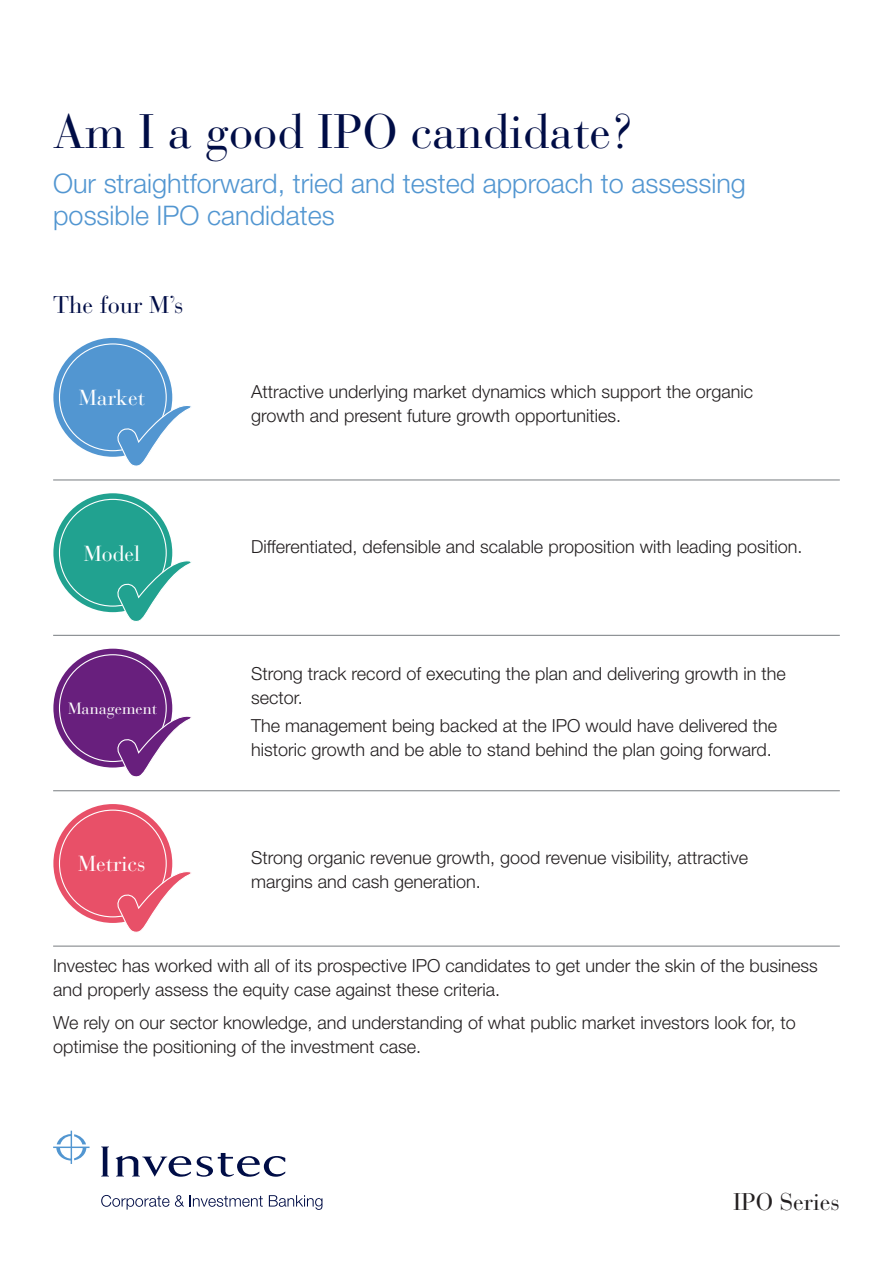
<style>
.page{position:relative;width:893px;height:1263px;background:#fff}
.page>*{position:absolute;margin:0;border:0;box-sizing:border-box;transform-origin:0 0}
.t1{font:48px "Bauer Bodoni Std";color:#000d46}
.t2{font:300 27px/32.4px "Helvetica Neue LT Std";color:#5296d1}
.t3{font:24px "Bauer Bodoni Std";color:#000d46}
.t4{font:24px "Bauer Bodoni Std";color:#231f20}
.t5{font:21.6px "Bauer Bodoni Std";color:#fff}
.t6{font:300 18px/24px "Helvetica Neue LT Std";color:#231f20}
.t7{font:16.2px "Bauer Bodoni Std";color:#fff}
</style>
<div class="page">
<svg style="left:101px;top:1146px;width:184px;height:31px"></svg>
<svg style="left:53px;top:1131px;width:37px;height:33px"></svg>
<svg style="left:101px;top:1195px;width:83px;height:14px"></svg>
<svg style="left:190px;top:1195px;width:73px;height:12px"></svg>
<svg style="left:269px;top:1195px;width:53px;height:15px"></svg>
<div style="left:53px;top:338px;width:119px;height:119px;background:#5296d1;border-radius:50%"></div>
<svg style="left:117px;top:405px;width:74px;height:61px"></svg>
<div style="left:53px;top:493px;width:119px;height:119px;background:#21a290;border-radius:50%"></div>
<svg style="left:117px;top:560px;width:74px;height:61px"></svg>
<div style="left:53px;top:649px;width:119px;height:118px;background:#681f7d;border-radius:50%"></div>
<svg style="left:117px;top:715px;width:74px;height:62px"></svg>
<div style="left:53px;top:804px;width:119px;height:119px;background:#e85068;border-radius:50%"></div>
<svg style="left:117px;top:871px;width:74px;height:61px"></svg>
<hr style="left:53px;top:479px;width:787px;height:1px;background:#868a8e">
<hr style="left:53px;top:635px;width:787px;height:1px;background:#868a8e">
<hr style="left:53px;top:790px;width:787px;height:1px;background:#868a8e">
<hr style="left:53px;top:945px;width:787px;height:2px;background:#868a8e">
<h1 class="t1" style="left:53px;top:103px;width:583px">Am I a good IPO candidate?</h1>
<h2 class="t2" style="left:53px;top:167px;width:694px">Our straightforward, tried and tested approach to assessing possible IPO candidates</h2>
<h3 class="t3" style="left:53px;top:290px;width:132px">The four M’s</h3>
<p class="t5" style="left:79px;top:385px;width:67px">Market</p>
<p class="t6" style="left:251px;top:379px;width:503px">Attractive underlying market dynamics which support the organic growth and present future growth opportunities.</p>
<p class="t5" style="left:84px;top:540px;width:58px">Model</p>
<p class="t6" style="left:251px;top:534px;width:553px">Differentiated, defensible and scalable proposition with leading position.</p>
<p class="t7" style="left:68px;top:699px;width:91px">Management</p>
<p class="t6" style="left:251px;top:661px;width:536px">Strong track record of executing the plan and delivering growth in the sector.</p>
<p class="t6" style="left:251px;top:713px;width:527px">The management being backed at the IPO would have delivered the historic growth and be able to stand behind the plan going forward.</p>
<p class="t5" style="left:78px;top:851px;width:69px">Metrics</p>
<p class="t6" style="left:251px;top:845px;width:498px">Strong organic revenue growth, good revenue visibility, attractive margins and cash generation.</p>
<p class="t6" style="left:53px;top:953px;width:766px">Investec has worked with all of its prospective IPO candidates to get under the skin of the business and properly assess the equity case against these criteria.</p>
<p class="t6" style="left:53px;top:1010px;width:744px">We rely on our sector knowledge, and understanding of what public market investors look for, to optimise the positioning of the investment case.</p>
<h3 class="t4" style="left:733px;top:1187px;width:108px">IPO Series</h3>
</div>
